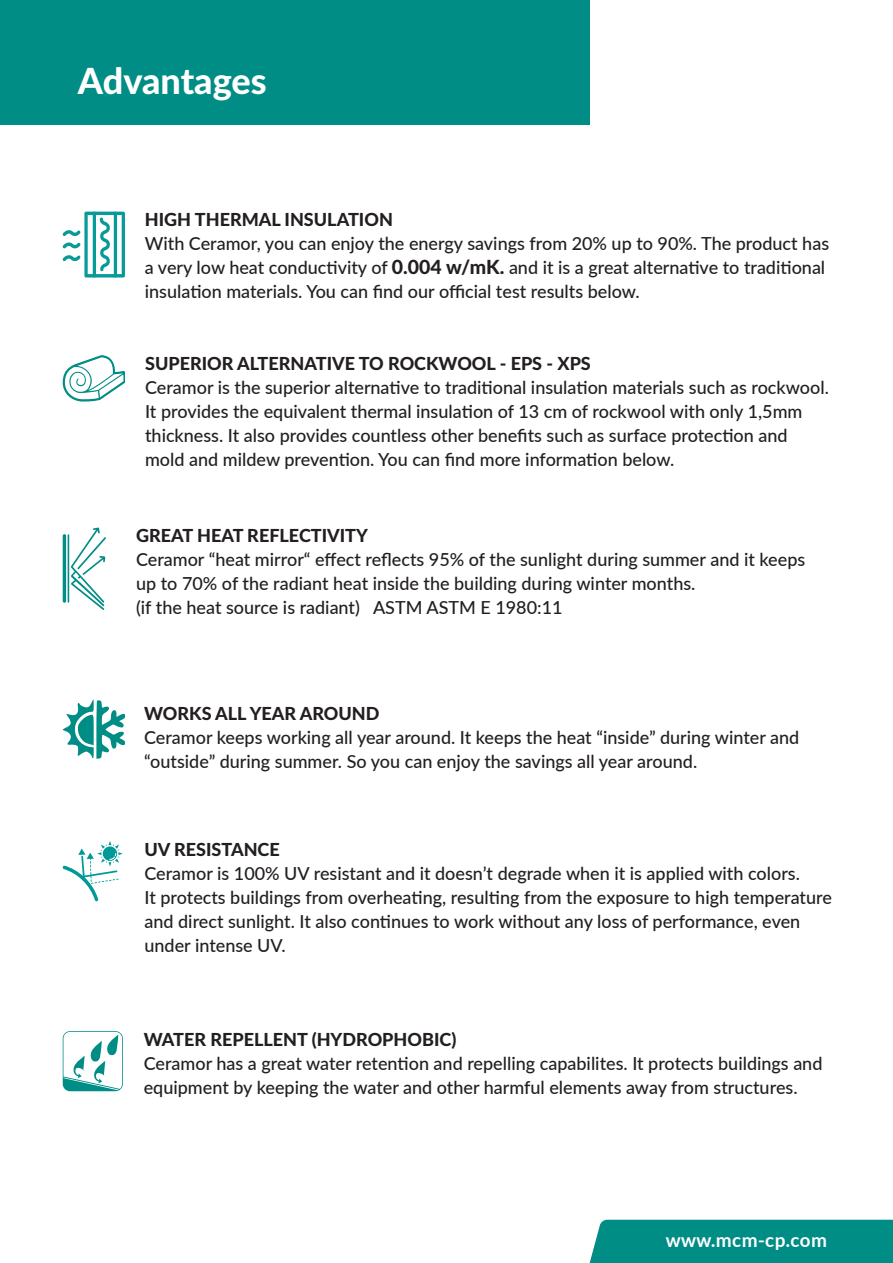
<style>
.page{position:relative;width:893px;height:1263px;background:#fff}
.page>*{position:absolute;margin:0;border:0;box-sizing:border-box;transform-origin:0 0}
.t1{font:800 36px "Lato";color:#fff}
.t2{font:700 18.9px "Lato";letter-spacing:.025em;color:#fff}
.t3{font:500 18px/24px "Lato";color:#231f20}
.t4{font:800 18px "Lato";color:#231f20}
.s1{font-weight:800;font-size:19.5px}
</style>
<div class="page">
<div style="left:590px;top:1220px;width:303px;height:43px;background:#008d85"></div>
<div style="left:0;top:0;width:590px;height:124px;background:#008d85"></div>
<svg style="left:63px;top:1031px;width:59px;height:60px"></svg>
<svg style="left:63px;top:212px;width:61px;height:65px"></svg>
<svg style="left:63px;top:841px;width:60px;height:60px"></svg>
<hr style="left:63px;top:534px;width:3px;height:69px;background:#008d85;border-radius:2px">
<hr style="left:68px;top:534px;width:1px;height:69px;background:#008d85">
<svg style="left:71px;top:528px;width:35px;height:82px"></svg>
<svg style="left:63px;top:699px;width:61px;height:60px"></svg>
<svg style="left:63px;top:355px;width:62px;height:46px"></svg>
<p class="t1" style="left:78px;top:54px;width:190px">Advantages</p>
<p class="t4" style="left:145px;top:206px;width:250px">HIGH THERMAL INSULATION</p>
<p class="t3" style="left:145px;top:231px;width:686px">With Ceramor, you can enjoy the energy savings from 20% up to 90%. The product has a very low heat conductivity of <span class="s1">0.004 w/mK.</span> and it is a great alternative to traditional insulation materials. You can find our official test results below.</p>
<p class="t4" style="left:145px;top:350px;width:447px">SUPERIOR ALTERNATIVE TO ROCKWOOL - EPS - XPS</p>
<p class="t3" style="left:145px;top:374px;width:685px">Ceramor is the superior alternative to traditional insulation materials such as rockwool.<br>It provides the equivalent thermal insulation of 13 cm of rockwool with only 1,5mm thickness. It also provides countless other benefits such as surface protection and mold and mildew prevention. You can find more information below.</p>
<p class="t4" style="left:136px;top:522px;width:233px">GREAT HEAT REFLECTIVITY</p>
<p class="t3" style="left:136px;top:547px;width:671px">Ceramor “heat mirror“ effect reflects 95% of the sunlight during summer and it keeps up to 70% of the radiant heat inside the building during winter months.</p>
<p class="t3" style="left:136px;top:595px;width:428px">(if the heat source is radiant) ASTM ASTM E 1980:11</p>
<p class="t4" style="left:144px;top:700px;width:237px">WORKS ALL YEAR AROUND</p>
<p class="t3" style="left:144px;top:725px;width:657px">Ceramor keeps working all year around. It keeps the heat “inside” during winter and</p>
<p class="t3" style="left:144px;top:749px;width:555px">“outside” during summer. So you can enjoy the savings all year around.</p>
<p class="t4" style="left:144px;top:836px;width:137px">UV RESISTANCE</p>
<p class="t3" style="left:144px;top:860px;width:657px">Ceramor is 100% UV resistant and it doesn’t degrade when it is applied with colors.</p>
<p class="t3" style="left:144px;top:884px;width:689px">It protects buildings from overheating, resulting from the exposure to high temperature and direct sunlight. It also continues to work without any loss of performance, even under intense UV.</p>
<p class="t4" style="left:144px;top:1026px;width:314px">WATER REPELLENT (HYDROPHOBIC)</p>
<p class="t3" style="left:144px;top:1050px;width:680px">Ceramor has a great water retention and repelling capabilites. It protects buildings and equipment by keeping the water and other harmful elements away from structures.</p>
<p class="t2" style="left:666px;top:1229px;width:163px">www.mcm-cp.com</p>
</div>
